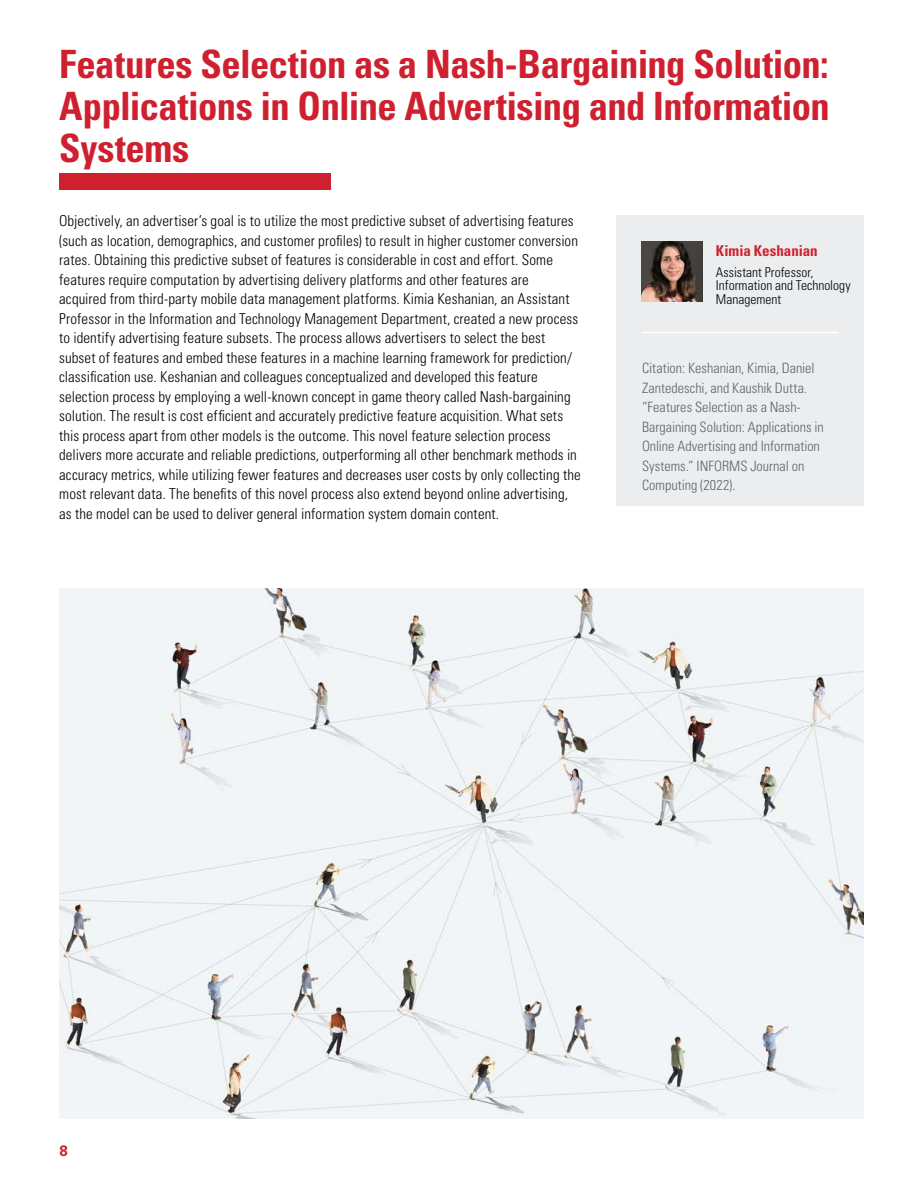
<style>
.page{position:relative;width:918px;height:1188px;background:#fff}
.page>*{position:absolute;margin:0;border:0;box-sizing:border-box;transform-origin:0 0}
.t1{font:700 condensed 39px/42px "Univers LT Std";letter-spacing:-.015em;color:#cf202f;text-align:justify}
.t2{font:300 condensed 15px/19.5px "Univers LT Std";letter-spacing:.005em;color:#010203}
.t3{font:700 condensed 15px "Univers LT Std";letter-spacing:-.005em;color:#cf202f}
.t4{font:700 15px "Univers LT Std";color:#cf202f}
.t5{font:300 condensed 14.25px/19.5px "Univers LT Std";color:#626466}
.t6{font:300 condensed 13.5px/13.5px "Univers LT Std";color:#010203}
</style>
<div class="page">
<div style="left:617px;top:215px;width:247px;height:290px;background:#ecedee"></div>
<hr style="left:642px;top:332px;width:197px;height:1px;background:#fff">
<div style="left:59px;top:173px;width:271px;height:17px;background:#cf202f"></div>
<img style="left:642px;top:241px;width:60px;height:61px">
<img style="left:59px;top:588px;width:805px;height:531px">
<h2 class="t1" style="left:59px;top:43px;width:772px">Features Selection as a Nash-Bargaining Solution:<br>Applications in Online Advertising and Information Systems</h2>
<p class="t2" style="left:59px;top:211px;width:523px">Objectively, an advertiser’s goal is to utilize the most predictive subset of advertising features (such as location, demographics, and customer profles) to result in higher customer conversion rates. Obtaining this predictive subset of features is considerable in cost and effort. Some features require computation by advertising delivery platforms and other features are<br>acquired from third-party mobile data management platforms. Kimia Keshanian, an Assistant Professor in the Information and Technology Management Department, created a new process to identify advertising feature subsets. The process allows advertisers to select the best subset of features and embed these features in a machine learning framework for prediction/ classifcation use. Keshanian and colleagues conceptualized and developed this feature selection process by employing a well-known concept in game theory called Nash-bargaining solution. The result is cost effcient and accurately predictive feature acquisition. What sets this process apart from other models is the outcome. This novel feature selection process delivers more accurate and reliable predictions, outperforming all other benchmark methods in accuracy metrics, while utilizing fewer features and decreases user costs by only collecting the most relevant data. The benefts of this novel process also extend beyond online advertising, as the model can be used to deliver general information system domain content.</p>
<p class="t3" style="left:716px;top:242px;width:103px">Kimia Keshanian</p>
<p class="t6" style="left:716px;top:265px;width:136px">Assistant Professor,<br>Information and Technology<br>Management</p>
<p class="t5" style="left:642px;top:358px;width:183px">Citation: Keshanian, Kimia, Daniel<br>Zantedeschi, and Kaushik Dutta. “Features Selection as a Nash-<br>Bargaining Solution: Applications in<br>Online Advertising and Information<br>Systems.” INFORMS Journal on<br>Computing (2022).</p>
<p class="t4" style="left:59px;top:1142px;width:10px">8</p>
</div>
